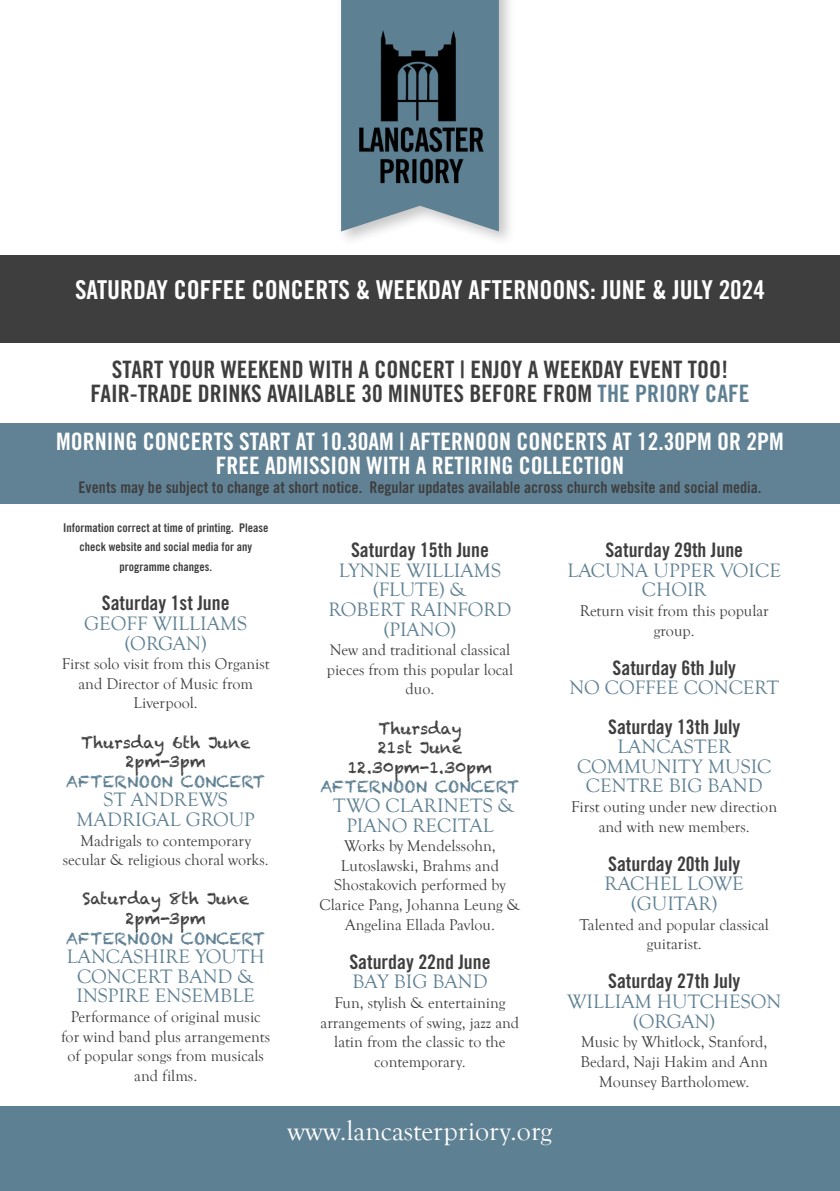
<style>
.page{position:relative;width:840px;height:1191px;background:#fff}
.page>*{position:absolute;margin:0;border:0;box-sizing:border-box;transform-origin:0 0}
.t1{font:28px "Goudy Old Style T";color:#fff}
.t2{font:26px "Trade Gothic LT Std Bd Cn 20";color:#fff}
.t3{font:24px "Trade Gothic LT Std Bd Cn 20";color:#3e3e3f}
.t4{font:24px "Trade Gothic LT Std Bd Cn 20";color:#fff}
.t5{font:20px/19.6px "Goudy Old Style T";color:#5e8093;text-align:center}
.t6{font:20px "Trade Gothic LT Std Bd Cn 20";color:#3e3e3f}
.t7{font:16px/19.6px "Goudy Old Style T";color:#3e3e3f;text-align:center}
.t8{font:16px "Trade Gothic LT Std Bd Cn 20";color:#3e3e3f}
.t9{font:16px "Chalkduster";color:#3e3e3f}
.t10{font:16px "Chalkduster";color:#5e8093}
.t11{font:12px/19.6px "Trade Gothic LT Std Bd Cn 20";color:#3e3e3f;text-align:center}
.s1{color:#5e8093}
</style>
<div class="page">
<div style="left:0;top:1106px;width:839px;height:85px;background:#5e8093"></div>
<div style="left:0;top:256px;width:839px;height:87px;background:#3e3e3f"></div>
<div style="left:0;top:423px;width:839px;height:80px;background:#618294"></div>
<div style="left:335px;top:0;width:180px;height:247px;background:#231f20;opacity:.25"></div>
<svg style="left:341px;top:0;width:157px;height:231px"></svg>
<img style="left:359px;top:31px;width:124px;height:152px">
<p class="t2" style="left:75px;top:274px;width:691px">SATURDAY COFFEE CONCERTS &amp; WEEKDAY AFTERNOONS: JUNE &amp; JULY 2024</p>
<p class="t3" style="left:112px;top:354px;width:617px">START YOUR WEEKEND WITH A CONCERT | ENJOY A WEEKDAY EVENT TOO!</p>
<p class="t3" style="left:91px;top:378px;width:659px">FAIR-TRADE DRINKS AVAILABLE 30 MINUTES BEFORE FROM <span class="s1">THE PRIORY CAFE</span></p>
<p class="t4" style="left:56px;top:426px;width:728px">MORNING CONCERTS START AT 10.30AM | AFTERNOON CONCERTS AT 12.30PM OR 2PM</p>
<p class="t4" style="left:216px;top:450px;width:409px">FREE ADMISSION WITH A RETIRING COLLECTION</p>
<p class="t8" style="left:78px;top:478px;width:684px">Events may be subject to change at short notice. Regular updates available across church website and social media.</p>
<p class="t11" style="left:63px;top:517px;width:207px">Information correct at time of printing. Please check website and social media for any programme changes.</p>
<p class="t6" style="left:102px;top:591px;width:129px">Saturday 1st June</p>
<p class="t5" style="left:84px;top:614px;width:164px">GEOFF WILLIAMS (ORGAN)</p>
<p class="t7" style="left:62px;top:654px;width:209px">First solo visit from this Organist and Director of Music from<br>Liverpool.</p>
<p class="t9" style="left:81px;top:732px;width:171px">Thursday 6th June</p>
<p class="t9" style="left:125px;top:752px;width:82px">2pm-3pm</p>
<p class="t10" style="left:66px;top:772px;width:200px">AFTERNOON CONCERT</p>
<p class="t5" style="left:77px;top:790px;width:179px">ST ANDREWS<br>MADRIGAL GROUP</p>
<p class="t7" style="left:63px;top:831px;width:207px">Madrigals to contemporary secular &amp; religious choral works.</p>
<p class="t9" style="left:82px;top:889px;width:168px">Saturday 8th June</p>
<p class="t9" style="left:125px;top:909px;width:82px">2pm-3pm</p>
<p class="t10" style="left:66px;top:928px;width:200px">AFTERNOON CONCERT</p>
<p class="t5" style="left:67px;top:947px;width:199px">LANCASHIRE YOUTH<br>CONCERT BAND &amp;<br>INSPIRE ENSEMBLE</p>
<p class="t7" style="left:61px;top:1007px;width:210px">Performance of original music for wind band plus arrangements of popular songs from musicals and films.</p>
<p class="t6" style="left:351px;top:538px;width:139px">Saturday 15th June</p>
<p class="t5" style="left:338px;top:561px;width:164px">LYNNE WILLIAMS (FLUTE) &amp;</p>
<p class="t5" style="left:328px;top:600px;width:184px">ROBERT RAINFORD (PIANO)</p>
<p class="t7" style="left:327px;top:640px;width:188px">New and traditional classical pieces from this popular local duo.</p>
<p class="t9" style="left:378px;top:718px;width:85px">Thursday</p>
<p class="t9" style="left:377px;top:738px;width:86px">21st June</p>
<p class="t9" style="left:347px;top:758px;width:146px">12.30pm-1.30pm</p>
<p class="t10" style="left:320px;top:777px;width:200px">AFTERNOON CONCERT</p>
<p class="t5" style="left:333px;top:796px;width:183px">TWO CLARINETS &amp;<br>PIANO RECITAL</p>
<p class="t7" style="left:319px;top:836px;width:202px">Works by Mendelssohn,<br>Lutoslawski, Brahms and<br>Shostakovich performed by<br>Clarice Pang, Johanna Leung &amp;<br>Angelina Ellada Pavlou.</p>
<p class="t6" style="left:349px;top:949px;width:143px">Saturday 22nd June</p>
<p class="t5" style="left:352px;top:972px;width:137px">BAY BIG BAND</p>
<p class="t7" style="left:320px;top:993px;width:200px">Fun, stylish &amp; entertaining arrangements of swing, jazz and latin from the classic to the contemporary.</p>
<p class="t1" style="left:287px;top:1115px;width:266px">www.lancasterpriory.org</p>
<p class="t6" style="left:605px;top:538px;width:139px">Saturday 29th June</p>
<p class="t5" style="left:567px;top:561px;width:215px">LACUNA UPPER VOICE<br>CHOIR</p>
<p class="t7" style="left:579px;top:601px;width:190px">Return visit from this popular group.</p>
<p class="t6" style="left:612px;top:655px;width:125px">Saturday 6th July</p>
<p class="t5" style="left:569px;top:678px;width:211px">NO COFFEE CONCERT</p>
<p class="t6" style="left:607px;top:714px;width:134px">Saturday 13th July</p>
<p class="t5" style="left:576px;top:737px;width:196px">LANCASTER<br>COMMUNITY MUSIC<br>CENTRE BIG BAND</p>
<p class="t7" style="left:571px;top:797px;width:207px">First outing under new direction and with new members.</p>
<p class="t6" style="left:607px;top:851px;width:134px">Saturday 20th July</p>
<p class="t5" style="left:604px;top:874px;width:141px">RACHEL LOWE (GUITAR)</p>
<p class="t7" style="left:579px;top:915px;width:191px">Talented and popular classical guitarist.</p>
<p class="t6" style="left:607px;top:969px;width:134px">Saturday 27th July</p>
<p class="t5" style="left:566px;top:992px;width:216px">WILLIAM HUTCHESON (ORGAN)</p>
<p class="t7" style="left:580px;top:1032px;width:189px">Music by Whitlock, Stanford,<br>Bedard, Naji Hakim and Ann<br>Mounsey Bartholomew.</p>
</div>
